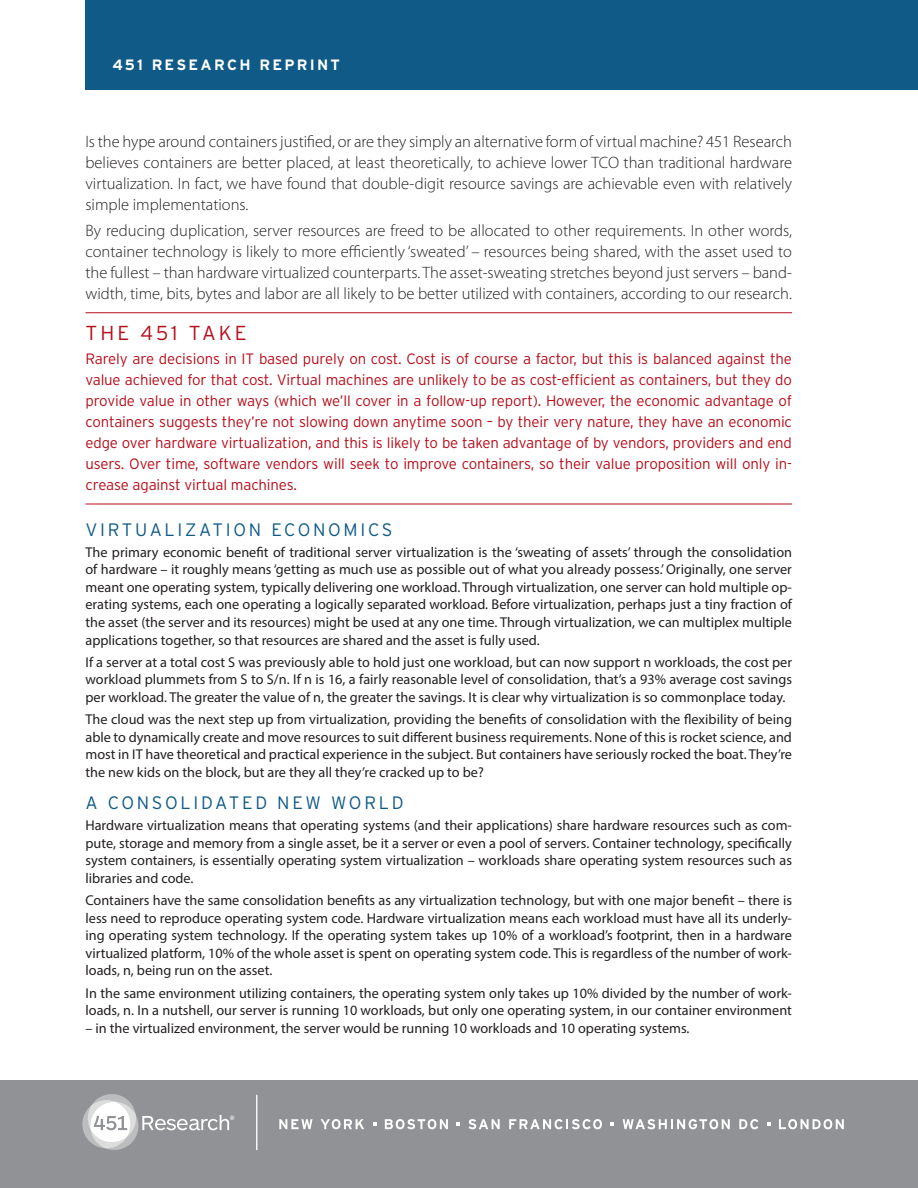
<style>
.page{position:relative;width:918px;height:1188px;background:#fff}
.page>*{position:absolute;margin:0;border:0;box-sizing:border-box;transform-origin:0 0}
._451_Take_Header{font:300 20.25px "Interstate";letter-spacing:.15em;color:#b50e1a}
.Hed_30_Shorter{font:300 18px "Interstate";letter-spacing:.15em;color:#0f5a86}
.Intro_Body{font:300 16.5px/21px "Myriad Pro";color:#231f20;text-align:justify}
._451_Take_Body{font:300 15px/21px "Interstate";letter-spacing:-.01em;color:#b50e1a;text-align:justify}
.Header{font:700 15px "Interstate";letter-spacing:.15em;color:#fff}
.Myriad_Body{font:14.25px/17.7px "Myriad Pro";color:#231f20;text-align:justify}
</style>
<div class="page">
<hr style="left:86px;top:312px;width:706px;height:1px;background:#b50e1a">
<hr style="left:86px;top:504px;width:706px;height:1px;background:#b50e1a">
<div style="left:0;top:1080px;width:918px;height:108px;background:#919295"></div>
<hr style="left:256px;top:1095px;width:1px;height:55px;background:#fff">
<svg style="left:82px;top:1094px;width:152px;height:56px"></svg>
<svg style="left:279px;top:1119px;width:34px;height:10px"></svg>
<svg style="left:321px;top:1119px;width:43px;height:10px"></svg>
<svg style="left:385px;top:1119px;width:63px;height:10px"></svg>
<svg style="left:468px;top:1119px;width:32px;height:10px"></svg>
<svg style="left:509px;top:1119px;width:93px;height:10px"></svg>
<svg style="left:623px;top:1119px;width:107px;height:10px"></svg>
<svg style="left:739px;top:1119px;width:19px;height:10px"></svg>
<svg style="left:779px;top:1119px;width:65px;height:10px"></svg>
<svg style="left:373px;top:1122px;width:3px;height:4px"></svg>
<svg style="left:456px;top:1122px;width:4px;height:4px"></svg>
<svg style="left:611px;top:1122px;width:3px;height:4px"></svg>
<svg style="left:767px;top:1122px;width:3px;height:4px"></svg>
<div style="left:86px;top:0;width:832px;height:90px;background:#0f5a86"></div>
<p class="Header" style="left:112px;top:55px;width:229px">451 RESEARCH REPRINT</p>
<p class="Intro_Body" style="left:86px;top:131px;width:708px">Is the hype around containers justified, or are they simply an alternative form of virtual machine? 451 Research believes containers are better placed, at least theoretically, to achieve lower TCO than traditional hardware virtualization. In fact, we have found that double-digit resource savings are achievable even with relatively simple implementations.</p>
<p class="Intro_Body" style="left:86px;top:220px;width:708px">By reducing duplication, server resources are freed to be allocated to other requirements. In other words, container technology is likely to more efficiently ‘sweated’ – resources being shared, with the asset used to the fullest – than hardware virtualized counterparts. The asset-sweating stretches beyond just servers – band&shy;width, time, bits, bytes and labor are all likely to be better utilized with containers, according to our research.</p>
<p class="_451_Take_Header" style="left:86px;top:321px;width:163px">THE 451 TAKE</p>
<p class="_451_Take_Body" style="left:86px;top:348px;width:708px">Rarely are decisions in IT based purely on cost. Cost is of course a factor, but this is balanced against the value achieved for that cost. Virtual machines are unlikely to be as cost-efficient as containers, but they do provide value in other ways (which we’ll cover in a follow-up report). However, the economic advantage of containers suggests they’re not slowing down anytime soon – by their very nature, they have an economic edge over hardware virtualization, and this is likely to be taken advantage of by vendors, providers and end users. Over time, software vendors will seek to improve containers, so their value proposition will only in&shy;crease against virtual machines.</p>
<p class="Hed_30_Shorter" style="left:86px;top:519px;width:309px">VIRTUALIZATION ECONOMICS</p>
<p class="Myriad_Body" style="left:86px;top:543px;width:708px">The primary economic benefit of traditional server virtualization is the ‘sweating of assets’ through the consolidation of hardware – it roughly means ‘getting as much use as possible out of what you already possess.’ Originally, one server meant one operating system, typically delivering one workload. Through virtualization, one server can hold multiple op&shy;erating systems, each one operating a logically separated workload. Before virtualization, perhaps just a tiny fraction of the asset (the server and its resources) might be used at any one time. Through virtualization, we can multiplex multiple applications together, so that resources are shared and the asset is fully used.</p>
<p class="Myriad_Body" style="left:86px;top:653px;width:708px">If a server at a total cost S was previously able to hold just one workload, but can now support n workloads, the cost per workload plummets from S to S/n. If n is 16, a fairly reasonable level of consolidation, that’s a 93% average cost savings per workload. The greater the value of n, the greater the savings. It is clear why virtualization is so commonplace today.</p>
<p class="Myriad_Body" style="left:86px;top:710px;width:708px">The cloud was the next step up from virtualization, providing the benefits of consolidation with the flexibility of being able to dynamically create and move resources to suit different business requirements. None of this is rocket science, and most in IT have theoretical and practical experience in the subject. But containers have seriously rocked the boat. They’re the new kids on the block, but are they all they’re cracked up to be?</p>
<p class="Hed_30_Shorter" style="left:86px;top:792px;width:320px">A CONSOLIDATED NEW WORLD</p>
<p class="Myriad_Body" style="left:86px;top:816px;width:708px">Hardware virtualization means that operating systems (and their applications) share hardware resources such as com&shy;pute, storage and memory from a single asset, be it a server or even a pool of servers. Container technology, specifically system containers, is essentially operating system virtualization – workloads share operating system resources such as libraries and code.</p>
<p class="Myriad_Body" style="left:86px;top:891px;width:708px">Containers have the same consolidation benefits as any virtualization technology, but with one major benefit – there is less need to reproduce operating system code. Hardware virtualization means each workload must have all its underly&shy;ing operating system technology. If the operating system takes up 10% of a workload’s footprint, then in a hardware virtualized platform, 10% of the whole asset is spent on operating system code. This is regardless of the number of work&shy;loads, n, being run on the asset.</p>
<p class="Myriad_Body" style="left:86px;top:984px;width:708px">In the same environment utilizing containers, the operating system only takes up 10% divided by the number of work&shy;loads, n. In a nutshell, our server is running 10 workloads, but only one operating system, in our container environment</p>
<p class="Myriad_Body" style="left:86px;top:1019px;width:606px">– in the virtualized environment, the server would be running 10 workloads and 10 operating systems.</p>
</div>
